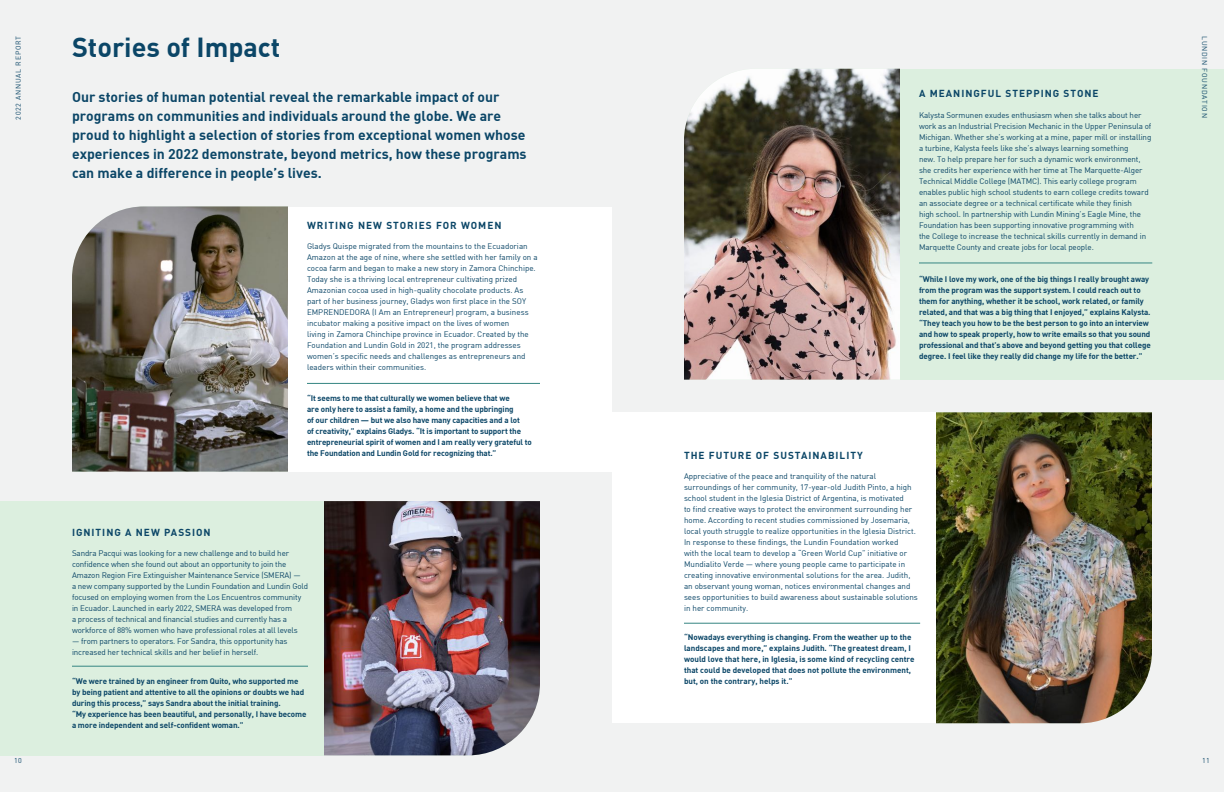
<style>
.page{position:relative;width:1224px;height:792px;background:#f1f2f2}
.page>*{position:absolute;margin:0;border:0;box-sizing:border-box;transform-origin:0 0}
.t1{font:700 27px "DIN Pro";color:#0b4667}
.t2{font:14px/19px "DIN Bold";color:#0b4667}
.t3{font:700 10px "DIN Pro";letter-spacing:.1em;color:#0b4667}
.t4{font:8px/11px "DIN";color:#0b4667}
.t5{font:8px/11px "DIN Bold";letter-spacing:-.01em;color:#0b4667}
.t6{font:7px "DIN";letter-spacing:.1em;color:#0b4667}
</style>
<div class="page">
<div style="left:288px;top:207px;width:324px;height:265px;background:#fff"></div>
<div style="left:900px;top:69px;width:324px;height:311px;background:#dcefdf"></div>
<div style="left:612px;top:412px;width:324px;height:311px;background:#fff"></div>
<div style="left:0;top:501px;width:324px;height:254px;background:#dcefdf"></div>
<img style="left:324px;top:501px;width:216px;height:254px">
<img style="left:936px;top:412px;width:216px;height:311px">
<img style="left:684px;top:69px;width:216px;height:311px">
<img style="left:72px;top:206px;width:216px;height:266px">
<hr style="left:919px;top:262px;width:233px;height:1px;background:#358582">
<hr style="left:684px;top:623px;width:236px;height:1px;background:#358582">
<hr style="left:307px;top:383px;width:233px;height:1px;background:#358582">
<hr style="left:72px;top:666px;width:236px;height:1px;background:#358582">
<p class="t6" style="left:14px;top:120px;width:85px;rotate:-90deg">2022 ANNUAL REPORT</p>
<p class="t6" style="left:1209px;top:36px;width:83px;rotate:90deg">LUNDIN FOUNDATION</p>
<h1 class="t1" style="left:72px;top:29px;width:210px">Stories of Impact</h1>
<p class="t2" style="left:72px;top:87px;width:456px">Our stories of human potential reveal the remarkable impact of our programs on communities and individuals around the globe. We are proud to highlight a selection of stories from exceptional women whose experiences in 2022 demonstrate, beyond metrics, how these programs can make a difference in people’s lives.</p>
<p class="t3" style="left:919px;top:87px;width:181px">A MEANINGFUL STEPPING STONE</p>
<p class="t4" style="left:919px;top:109px;width:234px">Kalysta Sormunen exudes enthusiasm when she talks about her work as an Industrial Precision Mechanic in the Upper Peninsula of Michigan. Whether she’s working at a mine, paper mill or installing a turbine, Kalysta feels like she’s always learning something<br>new. To help prepare her for such a dynamic work environment, she credits her experience with her time at The Marquette-Alger Technical Middle College (MATMC). This early college program enables public high school students to earn college credits toward an associate degree or a technical certificate while they finish<br>high school. In partnership with Lundin Mining’s Eagle Mine, the Foundation has been supporting innovative programming with<br>the College to increase the technical skills currently in demand in Marquette County and create jobs for local people.</p>
<p class="t3" style="left:307px;top:219px;width:196px">WRITING NEW STORIES FOR WOMEN</p>
<p class="t4" style="left:307px;top:241px;width:232px">Gladys Quispe migrated from the mountains to the Ecuadorian Amazon at the age of nine, where she settled with her family on a cocoa farm and began to make a new story in Zamora Chinchipe.<br>Today she is a thriving local entrepreneur cultivating prized Amazonian cocoa used in high-quality chocolate products. As part of her business journey, Gladys won first place in the SOY EMPRENDEDORA (I Am an Entrepreneur) program, a business incubator making a positive impact on the lives of women<br>living in Zamora Chinchipe province in Ecuador. Created by the Foundation and Lundin Gold in 2021, the program addresses women’s specific needs and challenges as entrepreneurs and leaders within their communities.</p>
<p class="t5" style="left:919px;top:273px;width:233px">“While I love my work, one of the big things I really brought away from the program was the support system. I could reach out to them for anything, whether it be school, work related, or family related, and that was a big thing that I enjoyed,” explains Kalysta. “They teach you how to be the best person to go into an interview and how to speak properly, how to write emails so that you sound professional and that’s above and beyond getting you that college degree. I feel like they really did change my life for the better.”</p>
<p class="t6" style="left:14px;top:756px;width:9px">10</p>
<p class="t3" style="left:72px;top:525px;width:140px">IGNITING A NEW PASSION</p>
<p class="t5" style="left:307px;top:393px;width:226px">“It seems to me that culturally we women believe that we<br>are only here to assist a family, a home and the upbringing<br>of our children — but we also have many capacities and a lot<br>of creativity,” explains Gladys. “It is important to support the entrepreneurial spirit of women and I am really very grateful to the Foundation and Lundin Gold for recognizing that.”</p>
<p class="t4" style="left:72px;top:548px;width:238px">Sandra Pacqui was looking for a new challenge and to build her confidence when she found out about an opportunity to join the Amazon Region Fire Extinguisher Maintenance Service (SMERA) —<br>a new company supported by the Lundin Foundation and Lundin Gold focused on employing women from the Los Encuentros community in Ecuador. Launched in early 2022, SMERA was developed from<br>a process of technical and financial studies and currently has a workforce of 88% women who have professional roles at all levels</p>
<p class="t4" style="left:72px;top:636px;width:217px">— from partners to operators. For Sandra, this opportunity has increased her technical skills and her belief in herself.</p>
<p class="t5" style="left:72px;top:675px;width:236px">“We were trained by an engineer from Quito, who supported me by being patient and attentive to all the opinions or doubts we had during this process,” says Sandra about the initial training.<br>“My experience has been beautiful, and personally, I have become a more independent and self-confident woman.”</p>
<p class="t3" style="left:684px;top:448px;width:180px">THE FUTURE OF SUSTAINABILITY</p>
<p class="t4" style="left:684px;top:471px;width:235px">Appreciative of the peace and tranquility of the natural surroundings of her community, 17-year-old Judith Pinto, a high school student in the Iglesia District of Argentina, is motivated<br>to find creative ways to protect the environment surrounding her home. According to recent studies commissioned by Josemaria, local youth struggle to realize opportunities in the Iglesia District.<br>In response to these findings, the Lundin Foundation worked<br>with the local team to develop a “Green World Cup” initiative or Mundialito Verde — where young people came to participate in creating innovative environmental solutions for the area. Judith, an observant young woman, notices environmental changes and sees opportunities to build awareness about sustainable solutions in her community.</p>
<p class="t5" style="left:684px;top:631px;width:232px">“Nowadays everything is changing. From the weather up to the landscapes and more,” explains Judith. “The greatest dream, I would love that here, in Iglesia, is some kind of recycling centre that could be developed that does not pollute the environment, but, on the contrary, helps it.”</p>
<p class="t6" style="left:1202px;top:756px;width:9px">11</p>
</div>
